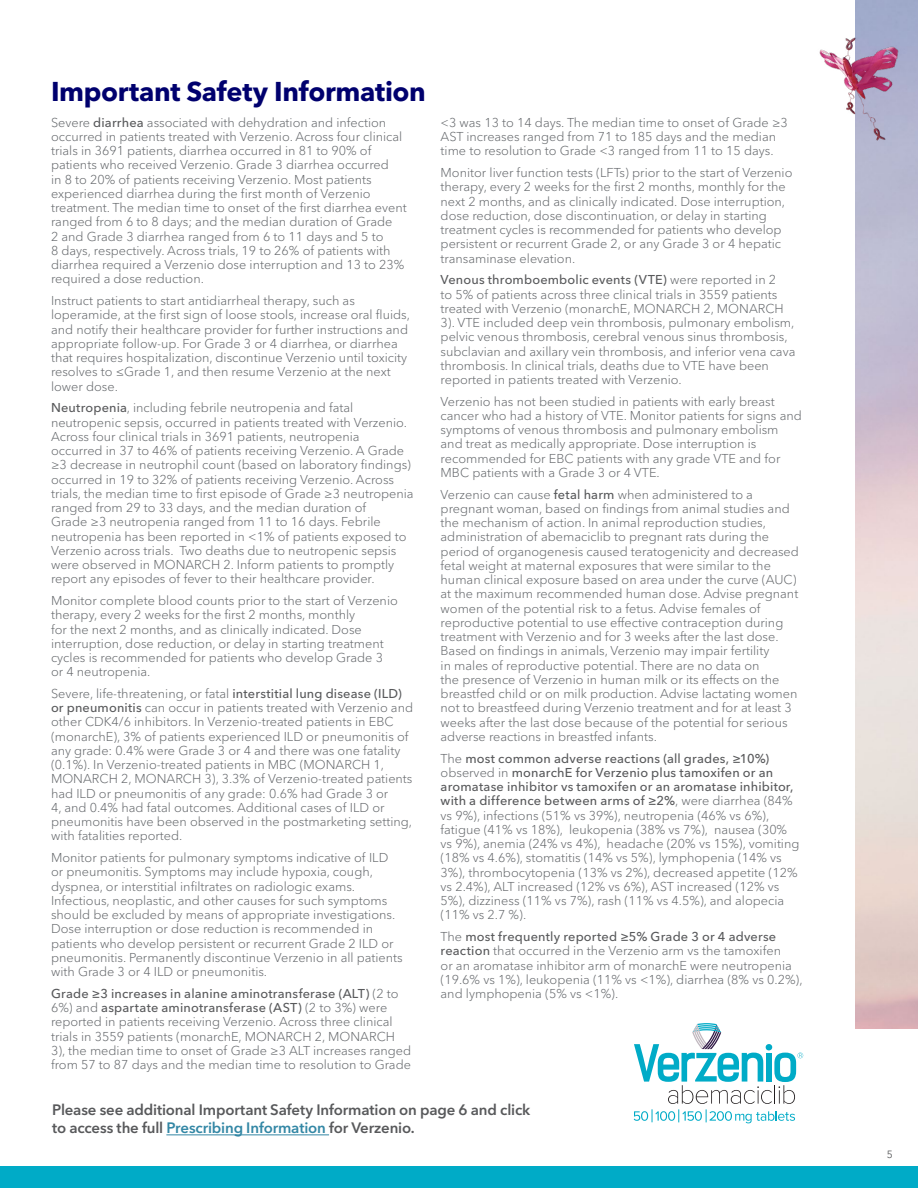
<style>
.page{position:relative;width:918px;height:1188px;background:#fff}
.page>*{position:absolute;margin:0;border:0;box-sizing:border-box;transform-origin:0 0}
.t1{font:700 27px "Avenir Next LT Pro";letter-spacing:-.01em;color:#00006e}
.t2{font:600 15px/18px "Avenir Next LT Pro";letter-spacing:-.01em;color:#58595b}
.t3{font:300 12.75px/14.2px "Avenir Next LT Pro";color:#63666a}
.t4{font:10.5px "Avenir Next LT Pro";color:#58595b}
.s1{font-weight:500;color:#58595b}
.s2{color:#3387a5}
</style>
<div class="page">
<hr style="left:166px;top:1134px;width:163px;height:1px;background:#3387a5">
<div style="left:0;top:1167px;width:918px;height:21px;background:#00abc7"></div>
<svg style="left:634px;top:1023px;width:169px;height:100px"></svg>
<img style="left:819px;top:0;width:85px;height:147px">
<h1 class="t1" style="left:51px;top:75px;width:376px">Important Safety Information</h1>
<p class="t3" style="left:51px;top:115px;width:357px">Severe <span class="s1">diarrhea</span> associated with dehydration and infection occurred in patients treated with Verzenio. Across four clinical trials in 3691 patients, diarrhea occurred in 81 to 90% of patients who received Verzenio. Grade 3 diarrhea occurred<br>in 8 to 20% of patients receiving Verzenio. Most patients experienced diarrhea during the first month of Verzenio treatment. The median time to onset of the first diarrhea event ranged from 6 to 8 days; and the median duration of Grade<br>2 and Grade 3 diarrhea ranged from 6 to 11 days and 5 to<br>8 days, respectively. Across trials, 19 to 26% of patients with diarrhea required a Verzenio dose interruption and 13 to 23% required a dose reduction.</p>
<p class="t3" style="left:51px;top:294px;width:360px">Instruct patients to start antidiarrheal therapy, such as loperamide, at the first sign of loose stools, increase oral fluids, and notify their healthcare provider for further instructions and appropriate follow-up. For Grade 3 or 4 diarrhea, or diarrhea that requires hospitalization, discontinue Verzenio until toxicity resolves to ≤Grade 1, and then resume Verzenio at the next lower dose.</p>
<p class="t3" style="left:51px;top:401px;width:364px"><span class="s1">Neutropenia</span>, including febrile neutropenia and fatal neutropenic sepsis, occurred in patients treated with Verzenio.<br>Across four clinical trials in 3691 patients, neutropenia occurred in 37 to 46% of patients receiving Verzenio. A Grade ≥3 decrease in neutrophil count (based on laboratory findings) occurred in 19 to 32% of patients receiving Verzenio. Across trials, the median time to first episode of Grade ≥3 neutropenia ranged from 29 to 33 days, and the median duration of<br>Grade ≥3 neutropenia ranged from 11 to 16 days. Febrile neutropenia has been reported in &lt;1% of patients exposed to Verzenio across trials. Two deaths due to neutropenic sepsis were observed in MONARCH 2. Inform patients to promptly report any episodes of fever to their healthcare provider.</p>
<p class="t3" style="left:51px;top:593px;width:348px">Monitor complete blood counts prior to the start of Verzenio therapy, every 2 weeks for the first 2 months, monthly<br>for the next 2 months, and as clinically indicated. Dose interruption, dose reduction, or delay in starting treatment cycles is recommended for patients who develop Grade 3 or 4 neutropenia.</p>
<p class="t3" style="left:51px;top:686px;width:364px">Severe, life-threatening, or fatal <span class="s1">interstitial lung disease (ILD) or pneumonitis</span> can occur in patients treated with Verzenio and other CDK4/6 inhibitors. In Verzenio-treated patients in EBC (monarchE), 3% of patients experienced ILD or pneumonitis of any grade: 0.4% were Grade 3 or 4 and there was one fatality (0.1%). In Verzenio-treated patients in MBC (MONARCH 1, MONARCH 2, MONARCH 3), 3.3% of Verzenio-treated patients had ILD or pneumonitis of any grade: 0.6% had Grade 3 or<br>4, and 0.4% had fatal outcomes. Additional cases of ILD or pneumonitis have been observed in the postmarketing setting, with fatalities reported.</p>
<p class="t3" style="left:51px;top:851px;width:353px">Monitor patients for pulmonary symptoms indicative of ILD or pneumonitis. Symptoms may include hypoxia, cough, dyspnea, or interstitial infiltrates on radiologic exams.<br>Infectious, neoplastic, and other causes for such symptoms should be excluded by means of appropriate investigations.<br>Dose interruption or dose reduction is recommended in patients who develop persistent or recurrent Grade 2 ILD or pneumonitis. Permanently discontinue Verzenio in all patients with Grade 3 or 4 ILD or pneumonitis.</p>
<p class="t3" style="left:51px;top:986px;width:362px"><span class="s1">Grade ≥3 increases in alanine aminotransferase (ALT)</span> (2 to 6%) and <span class="s1">aspartate aminotransferase (AST)</span> (2 to 3%) were reported in patients receiving Verzenio. Across three clinical trials in 3559 patients (monarchE, MONARCH 2, MONARCH 3), the median time to onset of Grade ≥3 ALT increases ranged from 57 to 87 days and the median time to resolution to Grade</p>
<p class="t3" style="left:441px;top:115px;width:349px">&lt;3 was 13 to 14 days. The median time to onset of Grade ≥3<br>AST increases ranged from 71 to 185 days and the median time to resolution to Grade &lt;3 ranged from 11 to 15 days.</p>
<p class="t3" style="left:441px;top:166px;width:353px">Monitor liver function tests (LFTs) prior to the start of Verzenio therapy, every 2 weeks for the first 2 months, monthly for the next 2 months, and as clinically indicated. Dose interruption, dose reduction, dose discontinuation, or delay in starting treatment cycles is recommended for patients who develop persistent or recurrent Grade 2, or any Grade 3 or 4 hepatic transaminase elevation.</p>
<p class="t3" style="left:441px;top:273px;width:356px"><span class="s1">Venous thromboembolic events (VTE)</span> were reported in 2<br>to 5% of patients across three clinical trials in 3559 patients treated with Verzenio (monarchE, MONARCH 2, MONARCH 3). VTE included deep vein thrombosis, pulmonary embolism, pelvic venous thrombosis, cerebral venous sinus thrombosis, subclavian and axillary vein thrombosis, and inferior vena cava thrombosis. In clinical trials, deaths due to VTE have been reported in patients treated with Verzenio.</p>
<p class="t3" style="left:441px;top:394px;width:363px">Verzenio has not been studied in patients with early breast cancer who had a history of VTE. Monitor patients for signs and symptoms of venous thrombosis and pulmonary embolism and treat as medically appropriate. Dose interruption is recommended for EBC patients with any grade VTE and for MBC patients with a Grade 3 or 4 VTE.</p>
<p class="t3" style="left:441px;top:487px;width:360px">Verzenio can cause <span class="s1">fetal harm</span> when administered to a pregnant woman, based on findings from animal studies and the mechanism of action. In animal reproduction studies, administration of abemaciclib to pregnant rats during the period of organogenesis caused teratogenicity and decreased fetal weight at maternal exposures that were similar to the human clinical exposure based on area under the curve (AUC) at the maximum recommended human dose. Advise pregnant women of the potential risk to a fetus. Advise females of reproductive potential to use effective contraception during treatment with Verzenio and for 3 weeks after the last dose.<br>Based on findings in animals, Verzenio may impair fertility<br>in males of reproductive potential. There are no data on<br>the presence of Verzenio in human milk or its effects on the breastfed child or on milk production. Advise lactating women not to breastfeed during Verzenio treatment and for at least 3 weeks after the last dose because of the potential for serious adverse reactions in breastfed infants.</p>
<p class="t3" style="left:441px;top:751px;width:360px">The <span class="s1">most common adverse reactions (all grades, ≥10%) </span>observed in <span class="s1">monarchE for Verzenio plus tamoxifen or an aromatase inhibitor vs tamoxifen or an aromatase inhibitor, with a difference between arms of ≥2%</span>, were diarrhea (84% vs 9%), infections (51% vs 39%), neutropenia (46% vs 6%), fatigue (41% vs 18%), leukopenia (38% vs 7%), nausea (30% vs 9%), anemia (24% vs 4%), headache (20% vs 15%), vomiting (18% vs 4.6%), stomatitis (14% vs 5%), lymphopenia (14% vs 3%), thrombocytopenia (13% vs 2%), decreased appetite (12% vs 2.4%), ALT increased (12% vs 6%), AST increased (12% vs 5%), dizziness (11% vs 7%), rash (11% vs 4.5%), and alopecia (11% vs 2.7 %).</p>
<p class="t3" style="left:441px;top:930px;width:364px">The <span class="s1">most frequently reported ≥5% Grade 3 or 4 adverse reaction</span> that occurred in the Verzenio arm vs the tamoxifen<br>or an aromatase inhibitor arm of monarchE were neutropenia (19.6% vs 1%), leukopenia (11% vs &lt;1%), diarrhea (8% vs 0.2%), and lymphopenia (5% vs &lt;1%).</p>
<p class="t2" style="left:52px;top:1101px;width:480px">Please see additional Important Safety Information on page 6 and click to access the full <span class="s2">Prescribing Information</span> for Verzenio.</p>
<p class="t4" style="left:887px;top:1148px;width:8px">5</p>
</div>
